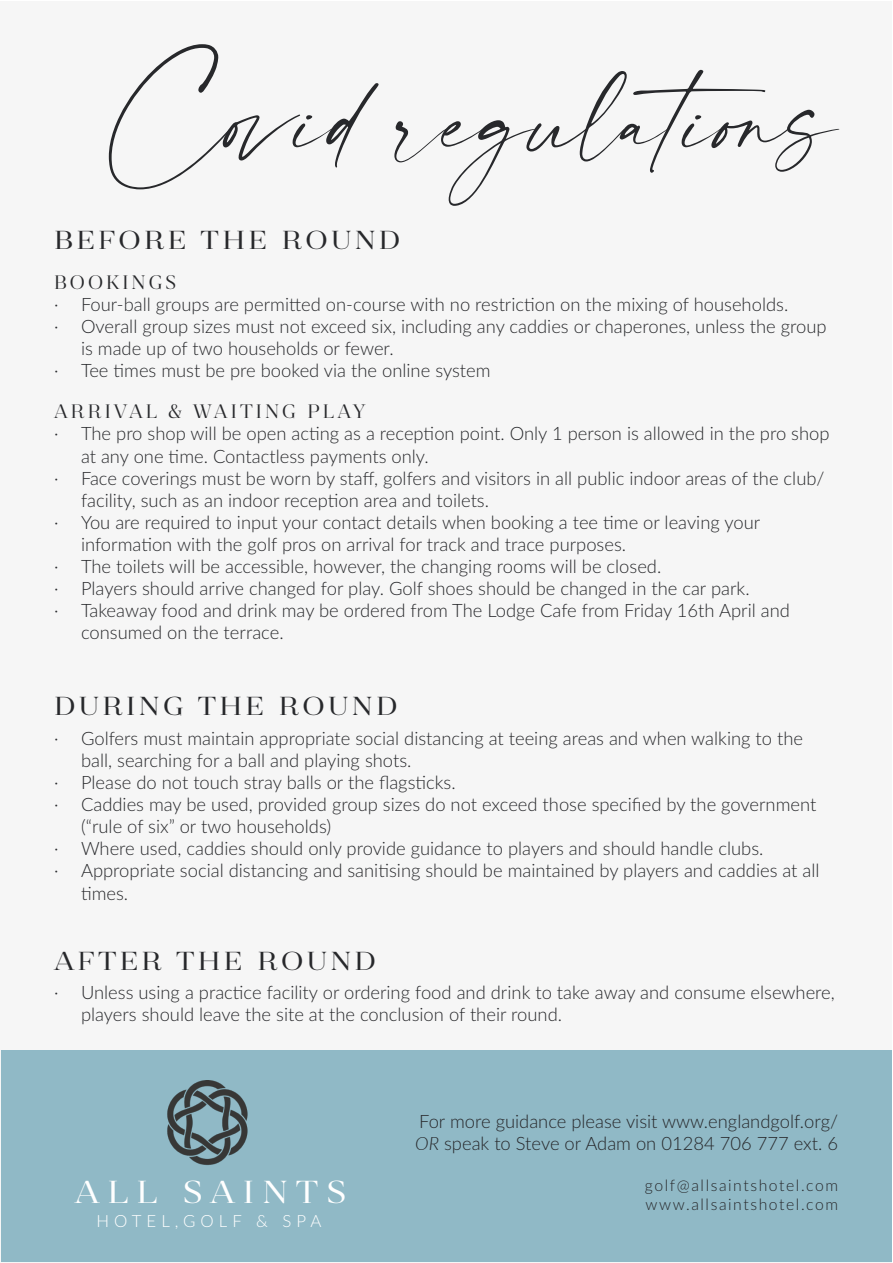
<style>
.page{position:relative;width:893px;height:1263px;background:#fff}
.page>*{position:absolute;margin:0;border:0;box-sizing:border-box;transform-origin:0 0}
.t1{font:90px "modernline Personal Use";color:#27282b}
.t2{font:40.35px "Revista";letter-spacing:.2em;color:#fff}
.t3{font:33px "Revista";letter-spacing:.1em;color:#27282b}
.t4{font:21px "Revista";letter-spacing:.15em;color:#27282b}
.t5{font:300 18.45px/22px "Lato";color:#27282b}
.t6{font:300 16.8px "Lato";letter-spacing:.3em;color:#fff}
.t7{font:300 15.75px "Lato";letter-spacing:.1em;color:#27282b}
.s1{font-style:italic}
</style>
<div class="page">
<div style="left:1px;top:1px;width:891px;height:1261px;background:#f6f6f6"></div>
<div style="left:1px;top:1050px;width:890px;height:211px;background:#90b9c6"></div>
<img style="left:167px;top:1081px;width:81px;height:84px">
<p class="t1" style="left:103px;top:72px;width:737px">Covid regulations</p>
<p class="t3" style="left:54px;top:220px;width:348px">before the round</p>
<p class="t4" style="left:54px;top:270px;width:124px">BOOKINGS</p>
<p class="t5" style="left:54px;top:292px;width:736px">· Four-ball groups are permitted on-course with no restriction on the mixing of households.</p>
<p class="t5" style="left:81px;top:314px;width:747px;text-indent:-27px">· Overall group sizes must not exceed six, including any caddies or chaperones, unless the group is made up of two households or fewer.</p>
<p class="t5" style="left:54px;top:359px;width:438px">· Tee times must be pre booked via the online system</p>
<p class="t4" style="left:54px;top:400px;width:313px">ARRIVAL &amp; WAITING PLAY</p>
<p class="t5" style="left:81px;top:422px;width:750px;text-indent:-27px">· The pro shop will be open acting as a reception point. Only 1 person is allowed in the pro shop at any one time. Contactless payments only.</p>
<p class="t5" style="left:81px;top:466px;width:745px;text-indent:-27px">· Face coverings must be worn by staff, golfers and visitors in all public indoor areas of the club/ facility, such as an indoor reception area and toilets.</p>
<p class="t5" style="left:81px;top:510px;width:681px;text-indent:-27px">· You are required to input your contact details when booking a tee time or leaving your information with the golf pros on arrival for track and trace purposes.</p>
<p class="t5" style="left:54px;top:555px;width:609px">· The toilets will be accessible, however, the changing rooms will be closed.</p>
<p class="t5" style="left:54px;top:577px;width:697px">· Players should arrive changed for play. Golf shoes should be changed in the car park.</p>
<p class="t5" style="left:81px;top:599px;width:710px;text-indent:-27px">· Takeaway food and drink may be ordered from The Lodge Cafe from Friday 16th April and consumed on the terrace.</p>
<p class="t3" style="left:54px;top:686px;width:345px">during the round</p>
<p class="t5" style="left:81px;top:727px;width:724px;text-indent:-27px">· Golfers must maintain appropriate social distancing at teeing areas and when walking to the ball, searching for a ball and playing shots.</p>
<p class="t5" style="left:54px;top:771px;width:403px">· Please do not touch stray balls or the flagsticks.</p>
<p class="t5" style="left:81px;top:793px;width:737px;text-indent:-27px">· Caddies may be used, provided group sizes do not exceed those specified by the government (“rule of six” or two households)</p>
<p class="t5" style="left:54px;top:837px;width:711px">· Where used, caddies should only provide guidance to players and should handle clubs.</p>
<p class="t5" style="left:81px;top:859px;width:740px;text-indent:-27px">· Appropriate social distancing and sanitising should be maintained by players and caddies at all times.</p>
<p class="t3" style="left:54px;top:940px;width:323px">after the round</p>
<p class="t5" style="left:81px;top:980px;width:755px;text-indent:-27px">· Unless using a practice facility or ordering food and drink to take away and consume elsewhere, players should leave the site at the conclusion of their round.</p>
<p class="t2" style="left:75px;top:1168px;width:273px">all saints</p>
<p class="t6" style="left:96px;top:1209px;width:227px">HOTEL,GOLF &amp; SPA</p>
<p class="t5" style="left:419px;top:1109px;width:420px">For more guidance please visit www.englandgolf.org/</p>
<p class="t5" style="left:415px;top:1131px;width:424px"><span class="s1">OR</span> speak to Steve or Adam on 01284 706 777 ext. 6</p>
<p class="t7" style="left:645px;top:1174px;width:195px">golf@allsaintshotel.com</p>
<p class="t7" style="left:646px;top:1193px;width:194px">www.allsaintshotel.com</p>
</div>
